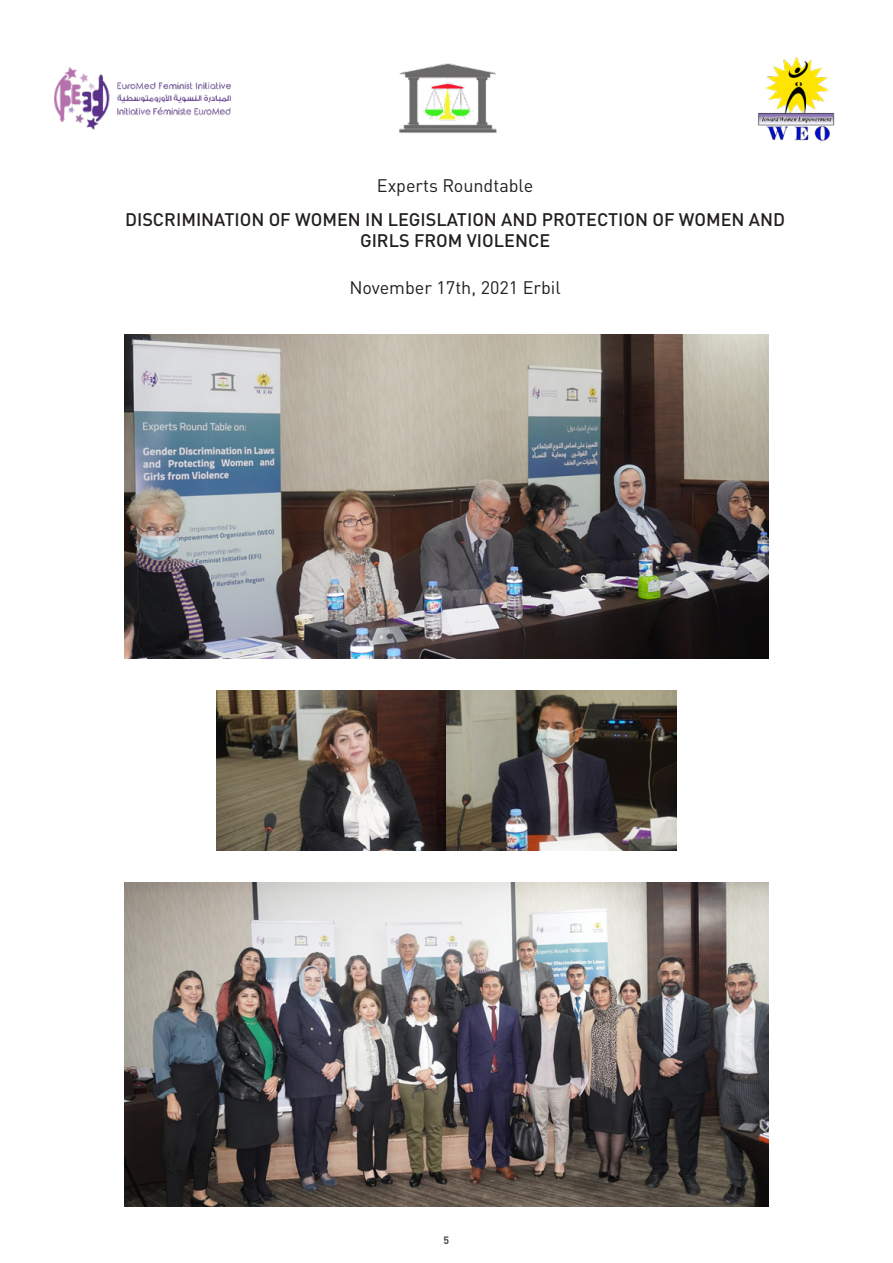
<style>
.page{position:relative;width:893px;height:1263px;background:#fff}
.page>*{position:absolute;margin:0;border:0;box-sizing:border-box;transform-origin:0 0}
.t1{font:500 18px/21.6px "DIN Arabic";color:#231f20;text-align:center}
.t2{font:18px "DIN Arabic";color:#231f20}
.t3{font:700 10.5px "DIN Arabic";color:#4b4c4d}
</style>
<div class="page">
<img style="left:216px;top:690px;width:461px;height:160px">
<img style="left:125px;top:335px;width:644px;height:324px">
<img style="left:125px;top:882px;width:644px;height:324px">
<img style="left:54px;top:68px;width:176px;height:61px">
<img style="left:399px;top:63px;width:98px;height:71px">
<img style="left:758px;top:57px;width:77px;height:86px">
<p class="t2" style="left:377px;top:176px;width:158px">Experts Roundtable</p>
<p class="t1" style="left:125px;top:209px;width:662px">DISCRIMINATION OF WOMEN IN LEGISLATION AND PROTECTION OF WOMEN AND<br>GIRLS FROM VIOLENCE</p>
<p class="t2" style="left:349px;top:277px;width:213px">November 17th, 2021 Erbil</p>
<p class="t3" style="left:444px;top:1234px;width:7px">5</p>
</div>
